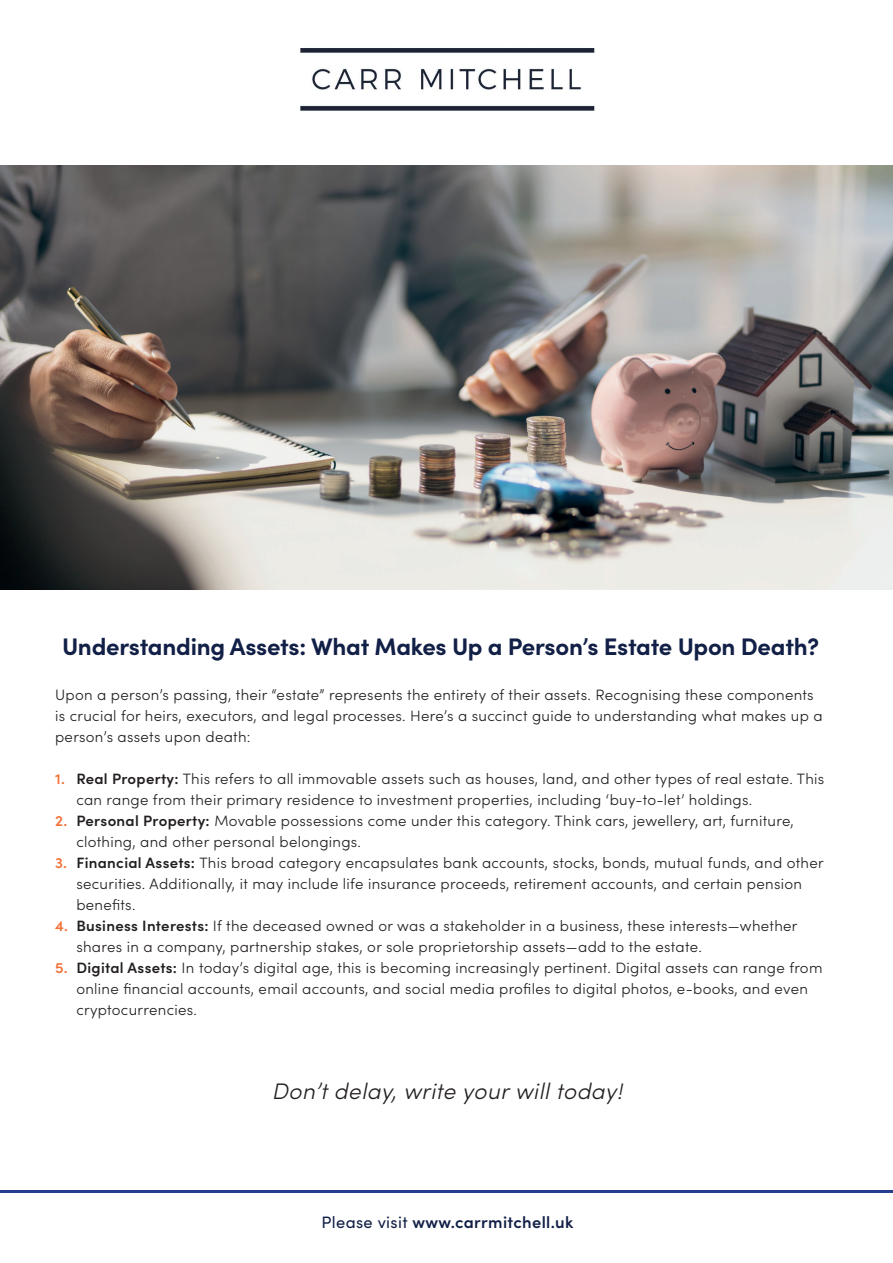
<style>
.page{position:relative;width:893px;height:1263px;background:#fff}
.page>*{position:absolute;margin:0;border:0;box-sizing:border-box;transform-origin:0 0}
.t1{font:700 24px "Sofia Pro";letter-spacing:-.01em;color:#122047}
.t2{font:italic 300 22.5px "Sofia Pro";letter-spacing:.02em;color:#231f20}
.t3{font:600 16.5px "Sofia Pro";letter-spacing:.02em;color:#122047}
.t4{font:300 15px/21px "Sofia Pro";letter-spacing:.02em;color:#231f20}
.s1{font-weight:600;color:#f37239}
.s2{font-weight:600}
.s3{font-weight:400}
</style>
<div class="page">
<hr style="left:0;top:1190px;width:893px;height:2px;background:#253f8e">
<img style="left:0;top:166px;width:893px;height:424px">
<img style="left:300px;top:48px;width:295px;height:63px">
<h1 class="t1" style="left:62px;top:628px;width:758px">Understanding Assets: What Makes Up a Person’s Estate Upon Death?</h1>
<p class="t4" style="left:55px;top:683px;width:769px">Upon a person’s passing, their “estate” represents the entirety of their assets. Recognising these components is crucial for heirs, executors, and legal processes. Here’s a succinct guide to understanding what makes up a person’s assets upon death:</p>
<p class="t4" style="left:76px;top:767px;width:749px;text-indent:-21px"><span class="s1">1.</span> <span class="s2">Real Property:</span> This refers to all immovable assets such as houses, land, and other types of real estate. This can range from their primary residence to investment properties, including ‘buy-to-let’ holdings.</p>
<p class="t4" style="left:76px;top:809px;width:719px;text-indent:-21px"><span class="s1">2.</span> <span class="s2">Personal Property:</span> Movable possessions come under this category. Think cars, jewellery, art, furniture, clothing, and other personal belongings.</p>
<p class="t4" style="left:76px;top:851px;width:749px;text-indent:-21px"><span class="s1">3.</span> <span class="s2">Financial Assets:</span> This broad category encapsulates bank accounts, stocks, bonds, mutual funds, and other securities. Additionally, it may include life insurance proceeds, retirement accounts, and certain pension benefits.</p>
<p class="t4" style="left:76px;top:914px;width:723px;text-indent:-21px"><span class="s1">4.</span> <span class="s2">Business Interests:</span> If the deceased owned or was a stakeholder in a business, these interests—whether shares in a company, partnership stakes, or sole proprietorship assets—add to the estate.</p>
<p class="t4" style="left:76px;top:956px;width:748px;text-indent:-21px"><span class="s1">5.</span> <span class="s2">Digital Assets:</span> In today’s digital age, this is becoming increasingly pertinent. Digital assets can range from online financial accounts, email accounts, and social media profiles to digital photos, e-books, and even cryptocurrencies.</p>
<h2 class="t2" style="left:272px;top:1075px;width:352px">Don’t delay, write your will today!</h2>
<p class="t3" style="left:322px;top:1209px;width:253px"><span class="s3">Please visit</span> www.carrmitchell.uk</p>
</div>
